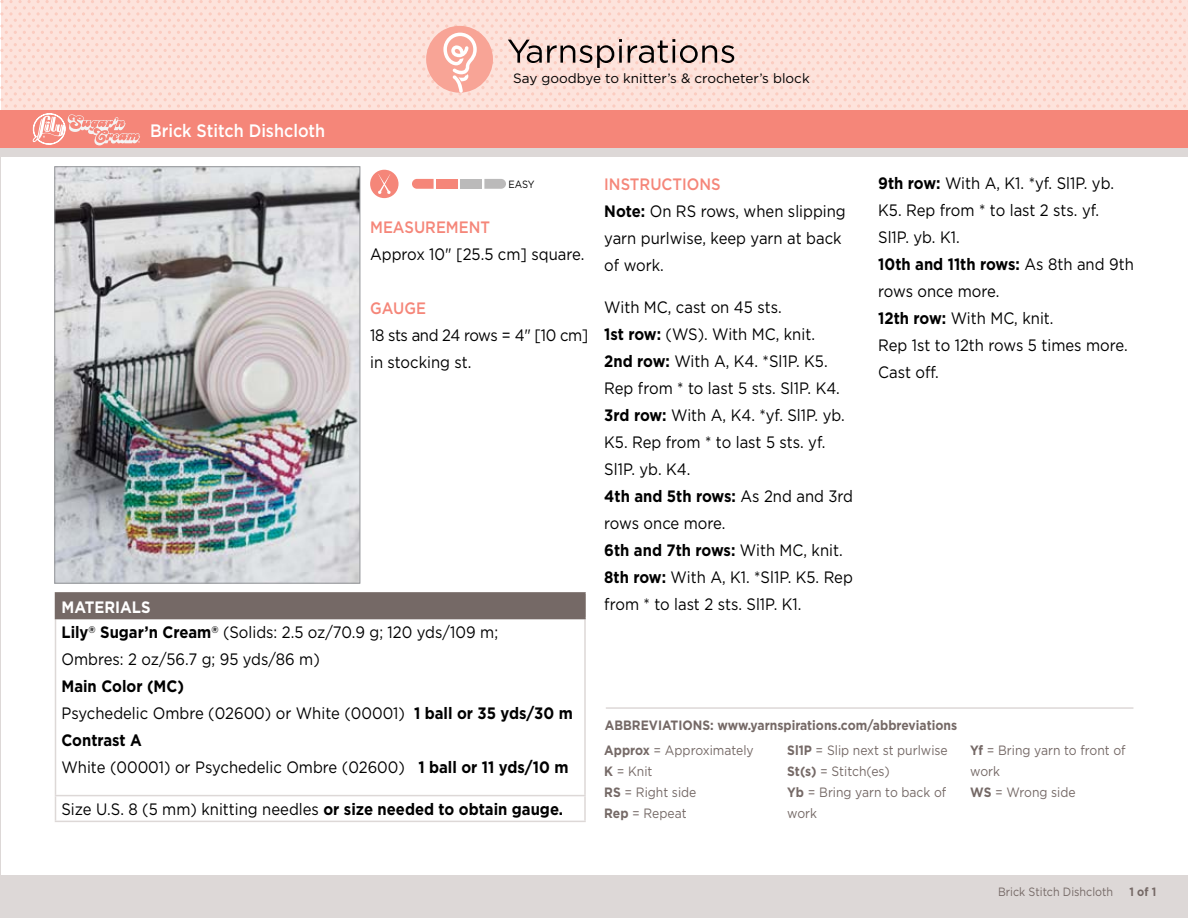
<style>
.page{position:relative;width:1188px;height:918px;background:#fff}
.page>*{position:absolute;margin:0;border:0;box-sizing:border-box;transform-origin:0 0}
.t1{font:500 18px "Gotham";color:#fff;scale:.9 1}
.t2{font:16.5px/27px "Gotham";color:#000;scale:.9 1}
.t3{font:16.5px/27px "Gotham";letter-spacing:-.025em;color:#000;scale:.9 1}
.t4{font:500 16.5px "Gotham";color:#f58679;scale:.9 1}
.t5{font:13.5px/21px "Gotham";color:#756966;scale:.9 1}
.t6{font:700 13.5px "Gotham";color:#756966;scale:.9 1}
.t7{font:13.5px "Gotham";color:#000}
.t8{font:12px "Gotham";color:#756966;scale:.9 1}
.t9{font:700 12px "Gotham";color:#756966;scale:.9 1}
.t10{font:10.5px "Gotham";color:#000;scale:.9 1}
.s1{font-weight:700;color:#fff}
.s2{font-weight:700}
.s3{font-weight:500;color:#f58679}
</style>
<div class="page">
<div style="left:0;top:149px;width:1188px;height:769px;background:#ddd8d7"></div>
<div style="left:1px;top:157px;width:1187px;height:718px;background:#fff"></div>
<svg style="left:1px;top:0;width:1187px;height:149px;background:#f8c6bd"></svg>
<div style="left:56px;top:593px;width:529px;height:26px;background:#756966"></div>
<hr style="left:55px;top:619px;width:1px;height:176px;background:#ddd8d7">
<hr style="left:584px;top:619px;width:2px;height:176px;background:#ddd8d7">
<hr style="left:55px;top:795px;width:531px;height:1px;background:#ddd8d7">
<svg style="left:55px;top:796px;width:1px;height:25px"></svg>
<hr style="left:584px;top:796px;width:2px;height:25px;background:#ddd8d7">
<hr style="left:55px;top:821px;width:531px;height:1px;background:#ddd8d7">
<hr style="left:55px;top:592px;width:531px;height:2px;background:#756966">
<svg style="left:55px;top:594px;width:1px;height:24px"></svg>
<hr style="left:584px;top:594px;width:2px;height:24px;background:#756966">
<hr style="left:55px;top:618px;width:531px;height:1px;background:#756966">
<div style="left:370px;top:170px;width:29px;height:28px;background:#f58679;border-radius:50%"></div>
<svg style="left:378px;top:174px;width:13px;height:20px"></svg>
<img style="left:57px;top:169px;width:301px;height:412px">
<div style="left:55px;top:167px;width:305px;height:416px;border:1px solid #939598"></div>
<hr style="left:606px;top:707px;width:527px;height:2px;background:#ddd8d7">
<svg style="left:412px;top:179px;width:22px;height:10px"></svg>
<div style="left:436px;top:179px;width:22px;height:10px;background:#f58679"></div>
<div style="left:460px;top:179px;width:22px;height:10px;background:#bbbaba"></div>
<svg style="left:484px;top:179px;width:22px;height:10px"></svg>
<p class="t1" style="left:150px;top:120px;width:196px">Brick Stitch Dishcloth</p>
<p class="t7" style="left:513px;top:71px;width:298px">Say goodbye to knitter’s &amp; crocheter’s block</p>
<p class="t10" style="left:508px;top:178px;width:31px">EASY</p>
<p class="t4" style="left:370px;top:218px;width:135px">MEASUREMENT</p>
<p class="t2" style="left:370px;top:241px;width:240px">Approx 10" [25.5 cm] square.</p>
<p class="t4" style="left:370px;top:299px;width:64px">GAUGE</p>
<p class="t3" style="left:370px;top:322px;width:244px">18 sts and 24 rows = 4" [10 cm] in stocking st.</p>
<p class="t2" style="left:61px;top:593px;width:487px;line-height:26.4px"><span class="s1">MATERIALS<br></span><span class="s2">Lily</span><sup>®</sup> <span class="s2">Sugar’n Cream</span><sup>®</sup> (Solids: 2.5 oz/70.9 g; 120 yds/109 m;<br>Ombres: 2 oz/56.7 g; 95 yds/86 m)</p>
<p class="t2" style="left:61px;top:673px;width:570px"><span class="s2">Main Color (MC)<br></span>Psychedelic Ombre (02600) or White (00001) <span class="s2">1 ball or 35 yds/30 m Contrast A<br></span>White (00001) or Psychedelic Ombre (02600) <span class="s2">1 ball or 11 yds/10 m</span></p>
<p class="t2" style="left:61px;top:796px;width:559px">Size U.S. 8 (5 mm) knitting needles <span class="s2">or size needed to obtain gauge.</span></p>
<p class="t2" style="left:604px;top:170px;width:270px"><span class="s3">INSTRUCTIONS<br></span><span class="s2">Note:</span> On RS rows, when slipping yarn purlwise, keep yarn at back of work.</p>
<p class="t2" style="left:604px;top:293px;width:278px">With MC, cast on 45 sts.<br><span class="s2">1st row:</span> (WS). With MC, knit.<br><span class="s2">2nd row:</span> With A, K4. *Sl1P. K5.<br>Rep from * to last 5 sts. Sl1P. K4.<br><span class="s2">3rd row:</span> With A, K4. *yf. Sl1P. yb.<br>K5. Rep from * to last 5 sts. yf.<br>Sl1P. yb. K4.<br><span class="s2">4th and 5th rows:</span> As 2nd and 3rd rows once more.<br><span class="s2">6th and 7th rows:</span> With MC, knit.<br><span class="s2">8th row:</span> With A, K1. *Sl1P. K5. Rep from * to last 2 sts. Sl1P. K1.</p>
<p class="t2" style="left:878px;top:170px;width:285px"><span class="s2">9th row:</span> With A, K1. *yf. Sl1P. yb.<br>K5. Rep from * to last 2 sts. yf.<br>Sl1P. yb. K1.<br><span class="s2">10th and 11th rows:</span> As 8th and 9th rows once more.<br><span class="s2">12th row:</span> With MC, knit.<br>Rep 1st to 12th rows 5 times more.<br>Cast off.</p>
<p class="t6" style="left:605px;top:717px;width:393px">ABBREVIATIONS: www.yarnspirations.com/abbreviations</p>
<p class="t5" style="left:604px;top:739px;width:168px"><span class="s2">Approx</span> = Approximately<br><span class="s2">K</span> = Knit<br><span class="s2">RS</span> = Right side<br><span class="s2">Rep</span> = Repeat</p>
<p class="t5" style="left:787px;top:739px;width:180px"><span class="s2">Sl1P</span> = Slip next st purlwise<br><span class="s2">St(s)</span> = Stitch(es)<br><span class="s2">Yb</span> = Bring yarn to back of work</p>
<p class="t5" style="left:970px;top:739px;width:174px"><span class="s2">Yf</span> = Bring yarn to front of work<br><span class="s2">WS</span> = Wrong side</p>
<p class="t8" style="left:998px;top:885px;width:130px">Brick Stitch Dishcloth</p>
<p class="t9" style="left:1129px;top:884px;width:31px">1 of 1</p>
</div>
